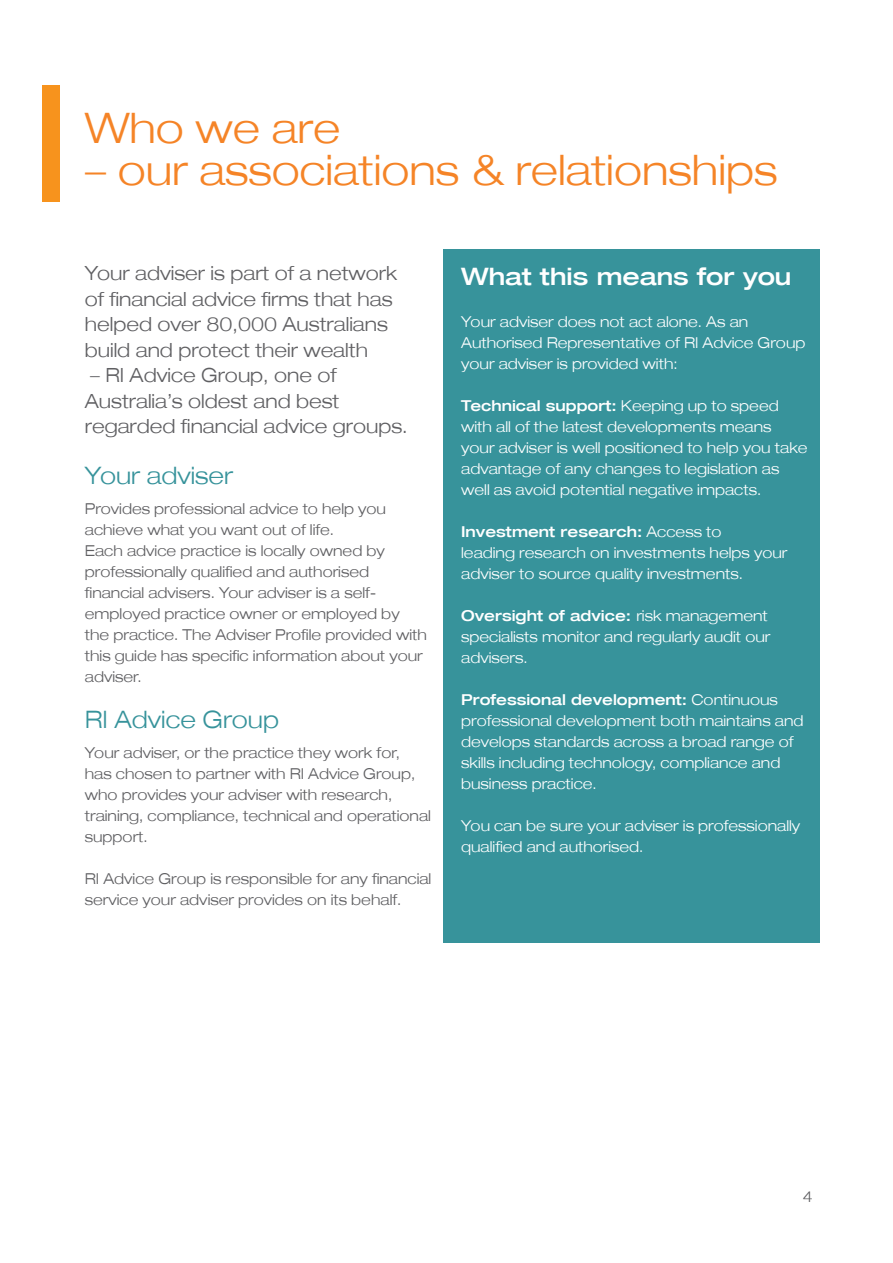
<style>
.page{position:relative;width:893px;height:1263px;background:#fff}
.page>*{position:absolute;margin:0;border:0;box-sizing:border-box;transform-origin:0 0}
.Heading_1{font:300 expanded 42px "Helvetica Neue LT";color:#f58427}
.Heading_2-PMS5483{font:300 expanded 24px "Helvetica Neue LT";color:#37939b}
.Heading_2-White{font:500 expanded 24px "Helvetica Neue LT";color:#fff}
.Introduction{font:300 expanded 19.5px/25.5px "Helvetica Neue LT";color:#5f5f62}
.t1{font:300 expanded 15px/21px "Helvetica Neue LT";color:#fff}
.t2{font:300 expanded 15px/21px "Helvetica Neue LT";color:#5f5f62}
.s1{font-weight:500}
</style>
<div class="page">
<div style="left:443px;top:250px;width:377px;height:693px;background:#37939b"></div>
<div style="left:43px;top:85px;width:17px;height:117px;background:#f7931d"></div>
<p class="Heading_1" style="left:85px;top:102px;width:257px">Who we are</p>
<p class="Heading_1" style="left:85px;top:144px;width:694px">– our associations &amp; relationships</p>
<p class="Introduction" style="left:85px;top:260px;width:314px">Your adviser is part of a network of financial advice firms that has helped over 80,000 Australians build and protect their wealth</p>
<p class="Introduction" style="left:85px;top:362px;width:324px">– RI Advice Group, one of<br>Australia’s oldest and best regarded financial advice groups.</p>
<p class="Heading_2-PMS5483" style="left:85px;top:461px;width:150px">Your adviser</p>
<p class="t2" style="left:85px;top:498px;width:303px">Provides professional advice to help you achieve what you want out of life.</p>
<p class="t2" style="left:85px;top:540px;width:343px">Each advice practice is locally owned by professionally qualified and authorised financial advisers. Your adviser is a self&shy;employed practice owner or employed by the practice. The Adviser Profile provided with this guide has specific information about your adviser.</p>
<p class="Heading_2-PMS5483" style="left:85px;top:705px;width:196px">RI Advice Group</p>
<p class="t2" style="left:85px;top:742px;width:348px">Your adviser, or the practice they work for,<br>has chosen to partner with RI Advice Group, who provides your adviser with research, training, compliance, technical and operational support.</p>
<p class="t2" style="left:85px;top:868px;width:348px">RI Advice Group is responsible for any financial service your adviser provides on its behalf.</p>
<p class="Heading_2-White" style="left:461px;top:261px;width:332px">What this means for you</p>
<p class="t1" style="left:461px;top:311px;width:346px">Your adviser does not act alone. As an<br>Authorised Representative of RI Advice Group your adviser is provided with:</p>
<p class="t1" style="left:461px;top:395px;width:348px"><span class="s1">Technical support:</span> Keeping up to speed with all of the latest developments means your adviser is well positioned to help you take advantage of any changes to legislation as well as avoid potential negative impacts.</p>
<p class="t1" style="left:461px;top:521px;width:328px"><span class="s1">Investment research:</span> Access to<br>leading research on investments helps your adviser to source quality investments.</p>
<p class="t1" style="left:461px;top:605px;width:311px"><span class="s1">Oversight of advice:</span> risk management specialists monitor and regularly audit our advisers.</p>
<p class="t1" style="left:461px;top:689px;width:344px"><span class="s1">Professional development:</span> Continuous professional development both maintains and develops standards across a broad range of skills including technology, compliance and business practice.</p>
<p class="t1" style="left:461px;top:815px;width:340px">You can be sure your adviser is professionally qualified and authorised.</p>
<p class="t2" style="left:803px;top:1186px;width:12px">4</p>
</div>
